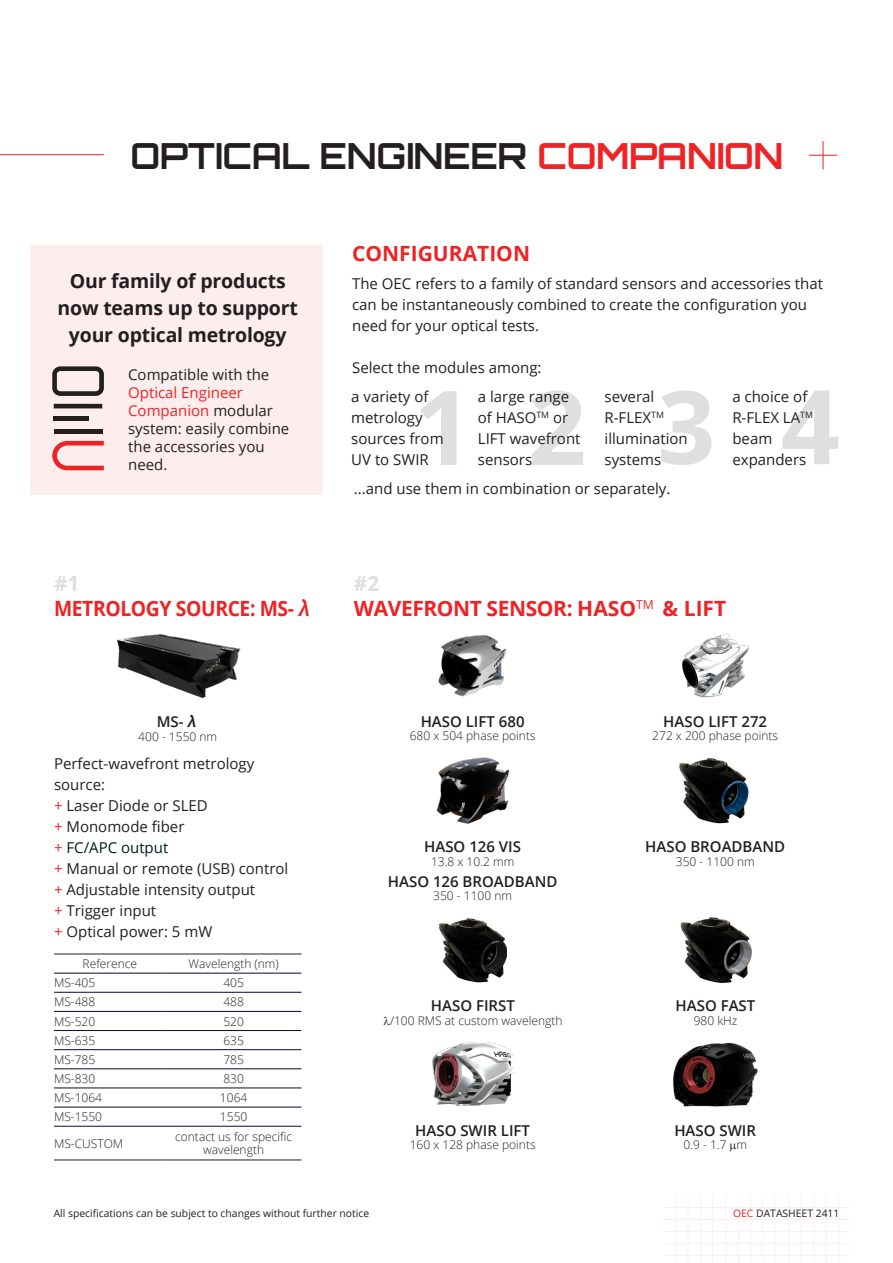
<style>
.page{position:relative;width:893px;height:1263px;background:#fff}
.page>*{position:absolute;margin:0;border:0;box-sizing:border-box;transform-origin:0 0}
.t1{font:700 36px "Orbitron";letter-spacing:-.01em;color:#231f20}
.t2{font:700 21px "Open Sans";letter-spacing:-.02em;color:#ee2326}
.t3{font:700 21px "Open Sans";letter-spacing:-.02em;color:#ee2326;scale:.92 1}
.t4{font:700 21px "Open Sans";color:#ee2326}
.t5{font:700 21px "Open Sans";color:#dde0df}
.t6{font:700 19.5px/27px "Open Sans";letter-spacing:-.01em;color:#231f20;text-align:center}
.t7{font:15px/21px "Open Sans";color:#231f20}
.t8{font:600 15px "Open Sans";color:#231f20}
.t9{font:15px "Open Sans";color:#001c24}
.t10{font:300 12px/13.5px "Open Sans";color:#231f20;text-align:center}
.t11{font:10.35px "Open Sans";color:#231f20}
.s1{color:#ee2326}
.s2{font-family:"Koz Go Pr 6 N"}
.s3{font-family:"Koz Go Pr 6 N";font-weight:700}
</style>
<div class="page">
<svg style="left:783px;top:390px;width:55px;height:74px"></svg>
<svg style="left:661px;top:390px;width:50px;height:75px"></svg>
<svg style="left:532px;top:390px;width:51px;height:75px"></svg>
<svg style="left:420px;top:391px;width:36px;height:74px"></svg>
<div style="left:30px;top:245px;width:293px;height:250px;background:#fdedec"></div>
<hr style="left:0;top:154px;width:104px;height:1px;background:#ee2326">
<svg style="left:52px;top:366px;width:52px;height:30px"></svg>
<hr style="left:54px;top:429px;width:48px;height:4px;background:#231f20">
<div style="left:54px;top:416px;width:35px;height:5px;background:#231f20"></div>
<hr style="left:54px;top:404px;width:48px;height:4px;background:#231f20">
<svg style="left:52px;top:441px;width:52px;height:29px"></svg>
<hr style="left:839px;top:1195px;width:1px;height:68px;background:#e9342b">
<hr style="left:826px;top:1195px;width:1px;height:68px;background:#e9342b">
<hr style="left:814px;top:1195px;width:1px;height:68px;background:#e9342b">
<hr style="left:801px;top:1195px;width:1px;height:68px;background:#e9342b">
<hr style="left:789px;top:1195px;width:1px;height:68px;background:#e9342b">
<hr style="left:775px;top:1195px;width:1px;height:68px;background:#e9342b">
<hr style="left:762px;top:1195px;width:1px;height:68px;background:#e9342b">
<hr style="left:750px;top:1195px;width:1px;height:68px;background:#e9342b">
<hr style="left:738px;top:1195px;width:1px;height:68px;background:#e9342b">
<hr style="left:725px;top:1195px;width:1px;height:68px;background:#e9342b">
<hr style="left:712px;top:1195px;width:1px;height:68px;background:#e9342b">
<hr style="left:700px;top:1195px;width:1px;height:68px;background:#e9342b">
<hr style="left:688px;top:1195px;width:1px;height:68px;background:#e9342b">
<hr style="left:676px;top:1195px;width:1px;height:68px;background:#e9342b">
<hr style="left:664px;top:1255px;width:187px;height:1px;background:#e9342b">
<hr style="left:664px;top:1243px;width:187px;height:1px;background:#e9342b">
<hr style="left:664px;top:1231px;width:187px;height:1px;background:#e9342b">
<hr style="left:664px;top:1219px;width:187px;height:1px;background:#e9342b">
<hr style="left:664px;top:1207px;width:187px;height:1px;background:#e9342b">
<img style="left:117px;top:634px;width:124px;height:64px">
<hr style="left:54px;top:973px;width:112px;height:1px;background:#0f0437">
<hr style="left:166px;top:973px;width:135px;height:1px;background:#0f0437">
<hr style="left:54px;top:992px;width:112px;height:1px;background:#0f0437">
<hr style="left:166px;top:992px;width:135px;height:1px;background:#0f0437">
<hr style="left:54px;top:1011px;width:112px;height:1px;background:#0f0437">
<hr style="left:166px;top:1011px;width:135px;height:1px;background:#0f0437">
<hr style="left:54px;top:1030px;width:112px;height:1px;background:#0f0437">
<hr style="left:166px;top:1030px;width:135px;height:1px;background:#0f0437">
<hr style="left:54px;top:1049px;width:112px;height:1px;background:#0f0437">
<hr style="left:166px;top:1049px;width:135px;height:1px;background:#0f0437">
<hr style="left:54px;top:1068px;width:112px;height:1px;background:#0f0437">
<hr style="left:166px;top:1068px;width:135px;height:1px;background:#0f0437">
<hr style="left:54px;top:1088px;width:112px;height:1px;background:#0f0437">
<hr style="left:166px;top:1088px;width:135px;height:1px;background:#0f0437">
<hr style="left:54px;top:1107px;width:112px;height:1px;background:#0f0437">
<hr style="left:166px;top:1107px;width:135px;height:1px;background:#0f0437">
<hr style="left:54px;top:1126px;width:112px;height:1px;background:#0f0437">
<hr style="left:166px;top:1126px;width:135px;height:1px;background:#0f0437">
<hr style="left:54px;top:954px;width:112px;height:1px;background:#231f20">
<hr style="left:166px;top:954px;width:135px;height:1px;background:#231f20">
<hr style="left:54px;top:1160px;width:112px;height:1px;background:#231f20">
<hr style="left:166px;top:1160px;width:135px;height:1px;background:#231f20">
<img style="left:439px;top:918px;width:68px;height:65px">
<img style="left:680px;top:917px;width:71px;height:66px">
<img style="left:438px;top:635px;width:69px;height:62px">
<img style="left:679px;top:758px;width:70px;height:65px">
<img style="left:432px;top:1042px;width:81px;height:65px">
<img style="left:673px;top:1042px;width:85px;height:65px">
<img style="left:682px;top:633px;width:67px;height:65px">
<img style="left:436px;top:757px;width:73px;height:66px">
<svg style="left:809px;top:141px;width:28px;height:28px"></svg>
<p class="t1" style="left:130px;top:134px;width:655px">OPTICAL ENGINEER <span class="s1">COMPANION</span></p>
<p class="t6" style="left:58px;top:266px;width:242px">Our family of products now teams up to support your optical metrology</p>
<p class="t7" style="left:128px;top:365px;width:143px;line-height:18px">Compatible with the<br><span class="s1">Optical Engineer</span></p>
<p class="t7" style="left:128px;top:401px;width:163px;line-height:18px"><span class="s1">Companion</span> modular system: easily combine the accessories you need.</p>
<p class="t5" style="left:54px;top:568px;width:27px">#1</p>
<p class="t3" style="left:54px;top:593px;width:283px">METROLOGY SOURCE: MS-<span class="s2">λ</span></p>
<p class="t8" style="left:157px;top:712px;width:43px">MS-<span class="s3">λ</span></p>
<p class="t10" style="left:138px;top:729px;width:80px">400 - 1550 nm</p>
<p class="t7" style="left:54px;top:752px;width:202px">Perfect-wavefront metrology source:</p>
<p class="t7" style="left:54px;top:794px;width:155px"><span class="s1">+</span> Laser Diode or SLED</p>
<p class="t7" style="left:54px;top:815px;width:132px"><span class="s1">+</span> Monomode fiber</p>
<p class="t9" style="left:54px;top:837px;width:116px"><span class="s1">+</span> FC/APC output</p>
<p class="t7" style="left:54px;top:857px;width:236px"><span class="s1">+</span> Manual or remote (USB) control</p>
<p class="t7" style="left:54px;top:878px;width:203px"><span class="s1">+</span> Adjustable intensity output</p>
<p class="t7" style="left:54px;top:899px;width:104px"><span class="s1">+</span> Trigger input</p>
<p class="t7" style="left:54px;top:920px;width:160px"><span class="s1">+</span> Optical power: 5 mW</p>
<p class="t10" style="left:83px;top:957px;width:56px">Reference</p>
<p class="t10" style="left:189px;top:957px;width:92px">Wavelength (nm)</p>
<p class="t10" style="left:54px;top:976px;width:43px">MS-405</p>
<p class="t10" style="left:223px;top:976px;width:22px">405</p>
<p class="t10" style="left:54px;top:995px;width:43px">MS-488</p>
<p class="t10" style="left:223px;top:995px;width:22px">488</p>
<p class="t10" style="left:54px;top:1014px;width:43px">MS-520</p>
<p class="t10" style="left:223px;top:1014px;width:22px">520</p>
<p class="t10" style="left:54px;top:1033px;width:43px">MS-635</p>
<p class="t10" style="left:223px;top:1033px;width:22px">635</p>
<p class="t10" style="left:54px;top:1052px;width:43px">MS-785</p>
<p class="t10" style="left:223px;top:1052px;width:22px">785</p>
<p class="t10" style="left:54px;top:1071px;width:43px">MS-830</p>
<p class="t10" style="left:223px;top:1071px;width:22px">830</p>
<p class="t10" style="left:54px;top:1091px;width:50px">MS-1064</p>
<p class="t10" style="left:220px;top:1091px;width:29px">1064</p>
<p class="t10" style="left:54px;top:1110px;width:50px">MS-1550</p>
<p class="t10" style="left:220px;top:1110px;width:29px">1550</p>
<p class="t10" style="left:54px;top:1136px;width:71px">MS-CUSTOM</p>
<p class="t10" style="left:175px;top:1129px;width:118px">contact us for specific wavelength</p>
<p class="t4" style="left:352px;top:239px;width:179px">CONFIGURATION</p>
<p class="t7" style="left:352px;top:273px;width:472px">The OEC refers to a family of standard sensors and accessories that can be instantaneously combined to create the configuration you need for your optical tests.</p>
<p class="t7" style="left:352px;top:357px;width:191px">Select the modules among:</p>
<p class="t7" style="left:351px;top:386px;width:94px">a variety of metrology sources from<br>UV to SWIR</p>
<p class="t7" style="left:478px;top:386px;width:104px">a large range of HASO<sup>TM</sup> or<br>LIFT wavefront sensors</p>
<p class="t7" style="left:604px;top:386px;width:85px">several<br>R-FLEX<sup>TM </sup>illumination systems</p>
<p class="t7" style="left:354px;top:478px;width:318px">...and use them in combination or separately.</p>
<p class="t7" style="left:732px;top:386px;width:82px">a choice of<br>R-FLEX LA<sup>TM </sup>beam expanders</p>
<p class="t5" style="left:354px;top:568px;width:27px">#2</p>
<p class="t2" style="left:354px;top:593px;width:374px">WAVEFRONT SENSOR: HASO<sup>TM</sup> &amp; LIFT</p>
<p class="t8" style="left:421px;top:711px;width:105px">HASO LIFT 680</p>
<p class="t10" style="left:410px;top:729px;width:127px">680 x 504 phase points</p>
<p class="t8" style="left:663px;top:711px;width:105px">HASO LIFT 272</p>
<p class="t10" style="left:652px;top:729px;width:127px">272 x 200 phase points</p>
<p class="t8" style="left:424px;top:836px;width:98px">HASO 126 VIS</p>
<p class="t10" style="left:431px;top:854px;width:85px">13.8 x 10.2 mm</p>
<p class="t8" style="left:388px;top:871px;width:171px">HASO 126 BROADBAND</p>
<p class="t10" style="left:433px;top:889px;width:80px">350 - 1100 nm</p>
<p class="t8" style="left:645px;top:836px;width:141px">HASO BROADBAND</p>
<p class="t10" style="left:676px;top:854px;width:80px">350 - 1100 nm</p>
<p class="t8" style="left:431px;top:995px;width:86px">HASO FIRST</p>
<p class="t10" style="left:383px;top:1013px;width:181px">●/100 RMS at custom wavelength</p>
<p class="t8" style="left:676px;top:995px;width:81px">HASO FAST</p>
<p class="t10" style="left:694px;top:1013px;width:45px">980 kHz</p>
<p class="t8" style="left:415px;top:1120px;width:116px">HASO SWIR LIFT</p>
<p class="t10" style="left:410px;top:1138px;width:127px">160 x 128 phase points</p>
<p class="t8" style="left:674px;top:1120px;width:83px">HASO SWIR</p>
<p class="t10" style="left:683px;top:1138px;width:65px">0.9 - 1.7 m</p>
<p class="t11" style="left:54px;top:1206px;width:317px">All specifications can be subject to changes without further notice</p>
<p class="t11" style="left:733px;top:1206px;width:108px"><span class="s1">OEC</span> DATASHEET 2411</p>
</div>
